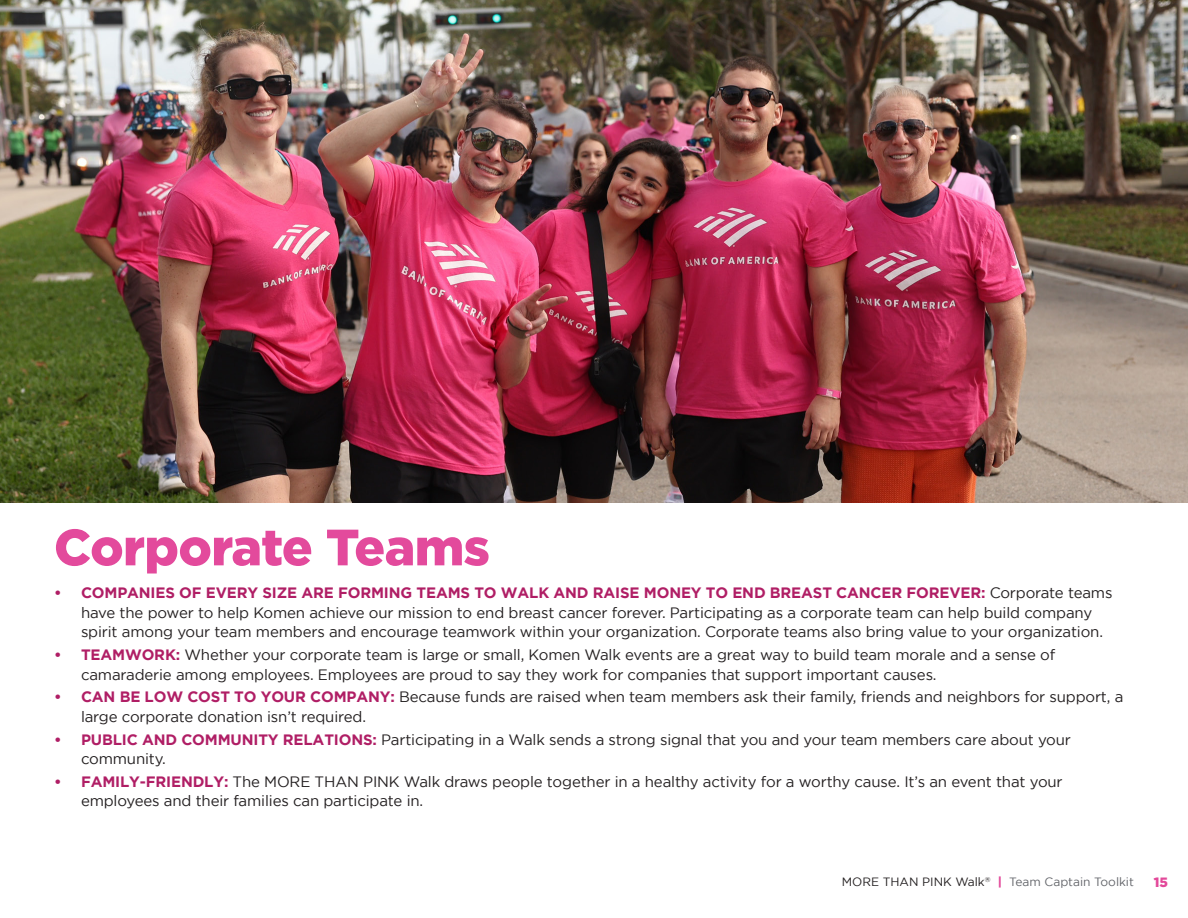
<style>
.page{position:relative;width:1188px;height:918px;background:#fff}
.page>*{position:absolute;margin:0;border:0;box-sizing:border-box;transform-origin:0 0}
.Headline_-_Pink_34pt_black{font:900 51px "Gotham";letter-spacing:-.01em;color:#e34a9c}
.t1{font:15px/19.5px "Gotham";letter-spacing:-.01em;color:#231f20}
.t2{font:900 13.5px "Gotham";color:#e3499a}
.t3{font:12px "Gotham";color:#63656a}
.s1{font-weight:700;color:#b01e65}
.s2{color:#231f20}
.s3{font-weight:900;color:#e3499a}
</style>
<div class="page">
<img style="left:0;top:0;width:1188px;height:502px">
<p class="Headline_-_Pink_34pt_black" style="left:54px;top:518px;width:437px">Corporate Teams</p>
<p class="t1" style="left:81px;top:583px;width:1033px;text-indent:-27px"><span class="s1">• COMPANIES OF EVERY SIZE ARE FORMING TEAMS TO WALK AND RAISE MONEY TO END BREAST CANCER FOREVER:</span> Corporate teams have the power to help Komen achieve our mission to end breast cancer forever. Participating as a corporate team can help build company spirit among your team members and encourage teamwork within your organization. Corporate teams also bring value to your organization.</p>
<p class="t1" style="left:81px;top:645px;width:976px;text-indent:-27px"><span class="s1">• TEAMWORK:</span> Whether your corporate team is large or small, Komen Walk events are a great way to build team morale and a sense of camaraderie among employees. Employees are proud to say they work for companies that support important causes.</p>
<p class="t1" style="left:81px;top:687px;width:1044px;text-indent:-27px"><span class="s1">• CAN BE LOW COST TO YOUR COMPANY:</span> Because funds are raised when team members ask their family, friends and neighbors for support, a large corporate donation isn’t required.</p>
<p class="t1" style="left:81px;top:729px;width:992px;text-indent:-27px"><span class="s1">• PUBLIC AND COMMUNITY RELATIONS:</span> Participating in a Walk sends a strong signal that you and your team members care about your community.</p>
<p class="t1" style="left:81px;top:772px;width:983px;text-indent:-27px"><span class="s1">• FAMILY-FRIENDLY:</span> The MORE THAN PINK Walk draws people together in a healthy activity for a worthy cause. It’s an event that your employees and their families can participate in.</p>
<p class="t3" style="left:842px;top:875px;width:294px"><span class="s2">MORE THAN PINK Walk</span><sup>®</sup> <span class="s3">|</span> Team Captain Toolkit</p>
<p class="t2" style="left:1154px;top:875px;width:16px">15</p>
</div>
